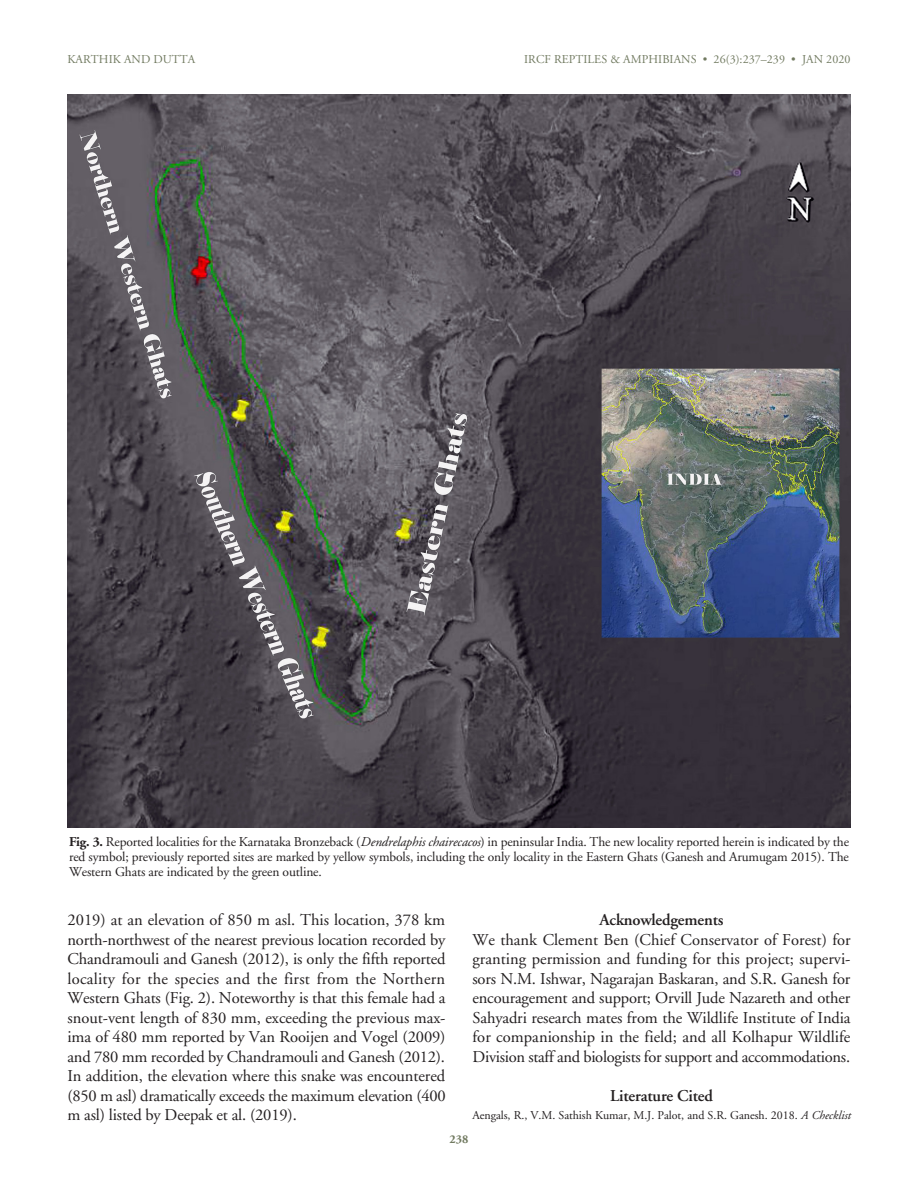
<style>
.page{position:relative;width:918px;height:1188px;background:#fff}
.page>*{position:absolute;margin:0;border:0;box-sizing:border-box;transform-origin:0 0}
.TEXT{font:16.5px/19.5px "Adobe Garamond";letter-spacing:-.015em;color:#231f20;text-align:justify}
.SUBhead{font:600 16.5px "Adobe Garamond";letter-spacing:-.01em;color:#231f20}
.Figure_Caption{font:13.5px/15px "Adobe Garamond";letter-spacing:-.01em;color:#231f20;text-align:justify}
.References{font:12px "Adobe Garamond";letter-spacing:-.005em;color:#231f20}
.Running_Head_RIGHT{font:12px "Adobe Garamond";letter-spacing:.005em;color:#717a60}
.Running_Head_LEFT{font:12px "Adobe Garamond";letter-spacing:.005em;color:#717a60}
.Running_Head_LEFT-2{font:700 12px "Adobe Garamond";color:#717a60}
.s1{font-weight:700}
.s2{font-style:italic}
</style>
<div class="page">
<img style="left:68px;top:95px;width:782px;height:732px">
<p class="Running_Head_LEFT" style="left:68px;top:53px;width:129px">KARTHIK AND DUTTA</p>
<p class="Running_Head_RIGHT" style="left:524px;top:53px;width:328px">IRCF REPTILES &amp; AMPHIBIANS • 26(3):237–239 • JAN 2020</p>
<p class="Figure_Caption" style="left:69px;top:834px;width:782px"><span class="s1">Fig. 3.</span> Reported localities for the Karnataka Bronzeback (<span class="s2">Dendrelaphis chairecacos</span>) in peninsular India. The new locality reported herein is indicated by the red symbol; previously reported sites are marked by yellow symbols, including the only locality in the Eastern Ghats (Ganesh and Arumugam 2015). The Western Ghats are indicated by the green outline.</p>
<p class="TEXT" style="left:68px;top:911px;width:380px">2019) at an elevation of 850 m asl. This location, 378 km north-northwest of the nearest previous location recorded by Chandramouli and Ganesh (2012), is only the fifth reported locality for the species and the first from the Northern Western Ghats (Fig. 2). Noteworthy is that this female had a snout-vent length of 830 mm, exceeding the previous max&shy;ima of 480 mm reported by Van Rooijen and Vogel (2009) and 780 mm recorded by Chandramouli and Ganesh (2012).<br>In addition, the elevation where this snake was encountered (850 m asl) dramatically exceeds the maximum elevation (400 m asl) listed by Deepak et al. (2019).</p>
<p class="SUBhead" style="left:599px;top:911px;width:126px">Acknowledgements</p>
<p class="TEXT" style="left:472px;top:930px;width:380px">We thank Clement Ben (Chief Conservator of Forest) for granting permission and funding for this project; supervi&shy;sors N.M. Ishwar, Nagarajan Baskaran, and S.R. Ganesh for encouragement and support; Orvill Jude Nazareth and other Sahyadri research mates from the Wildlife Institute of India for companionship in the field; and all Kolhapur Wildlife Division staff and biologists for support and accommodations.</p>
<p class="SUBhead" style="left:610px;top:1086px;width:104px">Literature Cited</p>
<p class="References" style="left:472px;top:1108px;width:380px">Aengals, R., V.M. Sathish Kumar, M.J. Palot, and S.R. Ganesh. 2018. <span class="s2">A Checklist</span></p>
<p class="Running_Head_LEFT-2" style="left:450px;top:1132px;width:20px">238</p>
</div>
